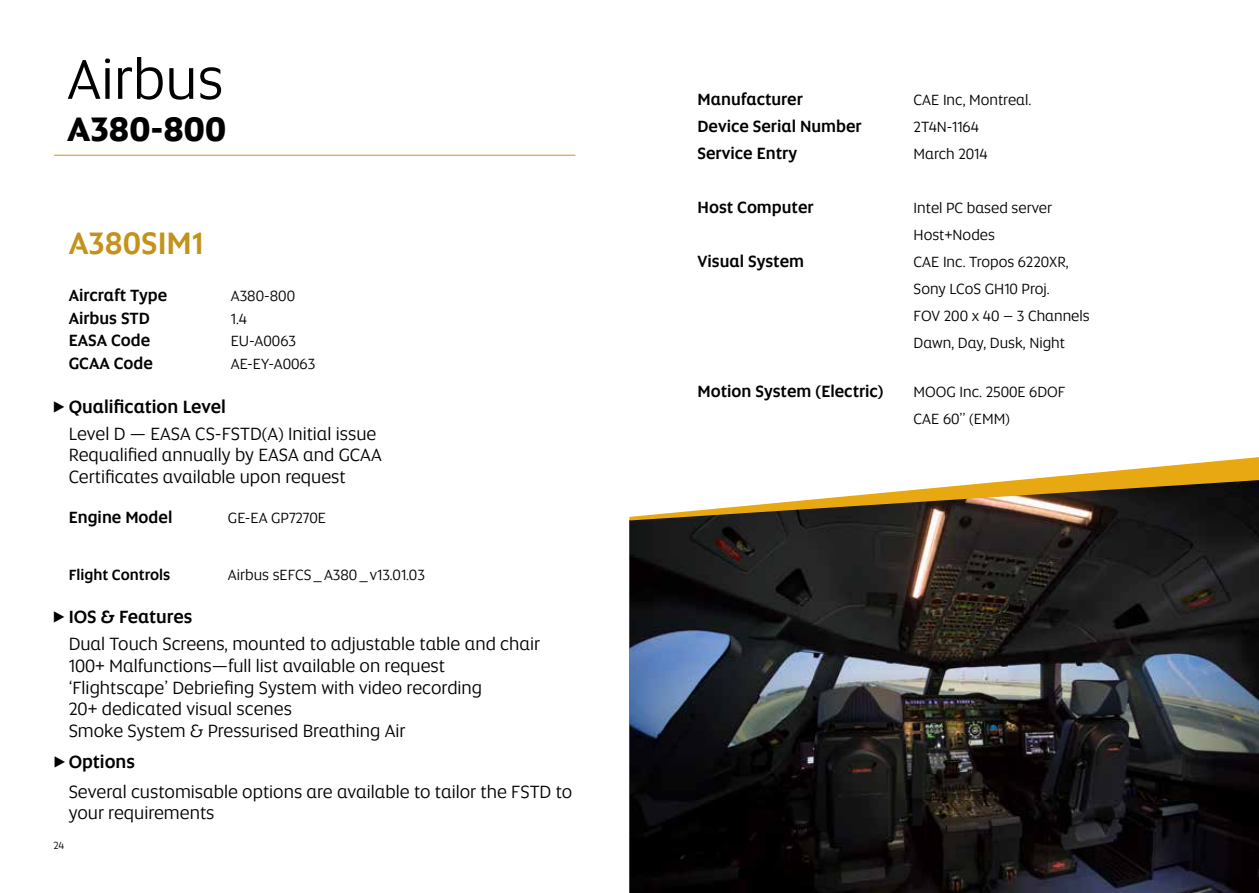
<style>
.page{position:relative;width:1259px;height:893px;background:#fff}
.page>*{position:absolute;margin:0;border:0;box-sizing:border-box;transform-origin:0 0}
.t1{font:57px "Etihad Altis";color:#000}
.t2{font:700 34.5px "Etihad Altis";color:#000101}
.t3{font:500 31.5px "Etihad Altis";color:#c4921b}
.t4{font:18px/21.6px "Etihad Altis";color:#000}
.t5{font:500 16.5px "Etihad Altis";color:#000}
.t6{font:15px/27px "Etihad Altis";color:#000}
.t7{font:500 15px "Etihad Altis";color:#000}
.t8{font:10.5px "Etihad Altis";color:#000}
.s1{font-weight:500}
</style>
<div class="page">
<hr style="left:54px;top:155px;width:521px;height:1px;background:#c4921b">
<img style="left:629px;top:520px;width:630px;height:373px">
<svg style="left:629px;top:457px;width:630px;height:63px"></svg>
<h1 class="t1" style="left:67px;top:40px;width:158px">Airbus</h1>
<h2 class="t2" style="left:67px;top:103px;width:160px">A380-800</h2>
<h3 class="t3" style="left:69px;top:220px;width:136px">A380SIM1</h3>
<p class="t5" style="left:69px;top:283px;width:100px">Aircraft Type</p>
<p class="t6" style="left:231px;top:282px;width:66px">A380-800</p>
<p class="t5" style="left:69px;top:306px;width:83px">Airbus STD</p>
<p class="t6" style="left:231px;top:304px;width:18px">1.4</p>
<p class="t5" style="left:69px;top:328px;width:83px">EASA Code</p>
<p class="t6" style="left:231px;top:327px;width:67px">EU-A0063</p>
<p class="t5" style="left:69px;top:351px;width:86px">GCAA Code</p>
<p class="t6" style="left:231px;top:349px;width:86px">AE-EY-A0063</p>
<p class="t4" style="left:69px;top:392px;width:309px;line-height:27px;text-indent:-17px">⊲<span class="s1">Qualification Level<br></span>Level D — EASA CS-FSTD(A) Initial issue</p>
<p class="t4" style="left:69px;top:444px;width:315px">Requalified annually by EASA and GCAA<br>Certificates available upon request</p>
<p class="t5" style="left:69px;top:505px;width:105px">Engine Model</p>
<p class="t6" style="left:228px;top:504px;width:99px">GE-EA GP7270E</p>
<p class="t6" style="left:228px;top:560px;width:198px">Airbus sEFCS_A380_v13.01.03</p>
<p class="t7" style="left:69px;top:564px;width:103px">Flight Controls</p>
<p class="t4" style="left:69px;top:603px;width:473px;line-height:27px;text-indent:-17px">⊲<span class="s1">IOS &amp; Features<br></span>Dual Touch Screens, mounted to adjustable table and chair</p>
<p class="t4" style="left:69px;top:654px;width:415px">100+ Malfunctions—full list available on request ‘Flightscape’ Debriefing System with video recording 20+ dedicated visual scenes<br>Smoke System &amp; Pressurised Breathing Air</p>
<p class="t4" style="left:69px;top:746px;width:505px;line-height:29.5px;text-indent:-16px">⊲<span class="s1">Options<br></span>Several customisable options are available to tailor the FSTD to</p>
<p class="t4" style="left:69px;top:801px;width:147px">your requirements</p>
<p class="t8" style="left:53px;top:838px;width:12px">24</p>
<p class="t5" style="left:697px;top:87px;width:107px">Manufacturer</p>
<p class="t6" style="left:913px;top:86px;width:119px">CAE Inc, Montreal.</p>
<p class="t5" style="left:697px;top:114px;width:166px">Device Serial Number</p>
<p class="t6" style="left:913px;top:113px;width:67px">2T4N-1164</p>
<p class="t5" style="left:697px;top:141px;width:101px">Service Entry</p>
<p class="t6" style="left:913px;top:140px;width:76px">March 2014</p>
<p class="t5" style="left:697px;top:195px;width:118px">Host Computer</p>
<p class="t6" style="left:913px;top:194px;width:140px">Intel PC based server<br>Host+Nodes</p>
<p class="t5" style="left:697px;top:249px;width:108px">Visual System</p>
<p class="t6" style="left:913px;top:248px;width:178px">CAE Inc. Tropos 6220XR,<br>Sony LCoS GH10 Proj.<br>FOV 200 x 40 – 3 Channels<br>Dawn, Day, Dusk, Night</p>
<p class="t5" style="left:697px;top:379px;width:187px">Motion System (Electric)</p>
<p class="t6" style="left:913px;top:378px;width:153px">MOOG Inc. 2500E 6DOF<br>CAE 60’’ (EMM)</p>
</div>
